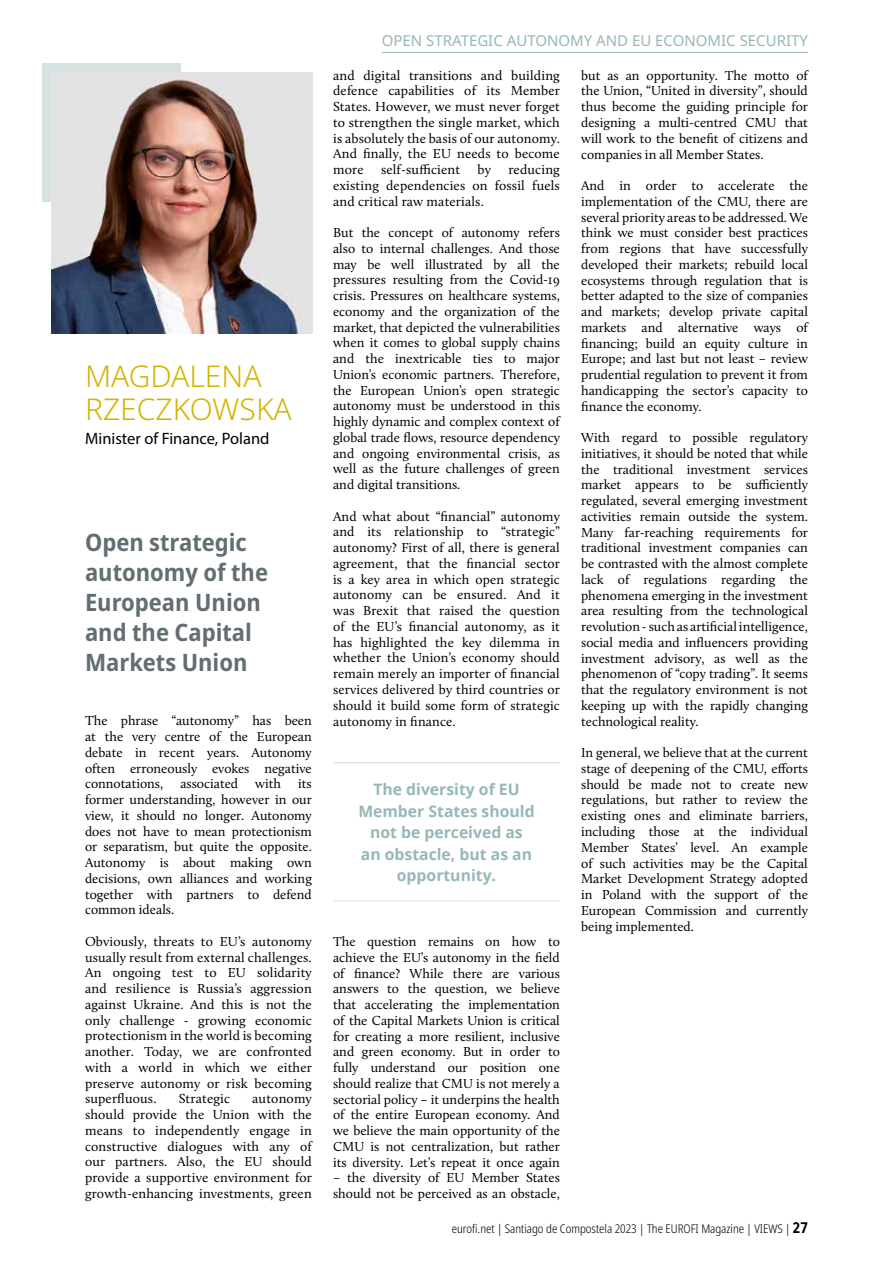
<style>
.page{position:relative;width:893px;height:1263px;background:#fff}
.page>*{position:absolute;margin:0;border:0;box-sizing:border-box;transform-origin:0 0}
.t1{font:300 30px/33px "Noto Sans";color:#d3b400}
.t2{font:700 semi-condensed 24px/30px "Noto Sans";color:#636e73}
.t3{font:16.5px "Myriad Pro";color:#000}
.t4{font:700 15.75px/21.6px "Noto Sans";color:#96b7b8;text-align:center}
.t5{font:15px "Noto Sans";color:#96b7b8}
.t6{font:13.5px/15.8px "Calluna";color:#000;text-align:justify}
.t7{font:300 condensed 12px "Noto Sans";color:#000}
.s1{font-weight:700;font-size:15px}
</style>
<div class="page">
<div style="left:43px;top:64px;width:138px;height:138px;background:#d6e1e2"></div>
<img style="left:51px;top:72px;width:262px;height:262px">
<hr style="left:333px;top:762px;width:227px;height:1px;background:#d6e1e2">
<hr style="left:333px;top:900px;width:227px;height:1px;background:#d6e1e2">
<hr style="left:382px;top:52px;width:426px;height:1px;background:#96b7b8">
<h1 class="t1" style="left:85px;top:360px;width:208px">MAGDALENA<br>RZECZKOWSKA</h1>
<p class="t3" style="left:85px;top:428px;width:186px">Minister of Finance, Poland</p>
<h2 class="t2" style="left:85px;top:527px;width:184px">Open strategic autonomy of the<br>European Union and the Capital<br>Markets Union</h2>
<p class="t6" style="left:85px;top:713px;width:228px">The phrase “autonomy” has been at the very centre of the European debate in recent years. Autonomy often erroneously evokes negative connotations,</p>
<p class="t6" style="left:180px;top:776px;width:59px">associated</p>
<p class="t6" style="left:255px;top:776px;width:27px">with</p>
<p class="t6" style="left:85px;top:776px;width:228px;text-indent:213px">its former understanding, however in our view, it should no longer. Autonomy does not have to mean protectionism or separatism, but quite the opposite.<br>Autonomy is about making own decisions, own alliances and working together with partners to defend common ideals.</p>
<p class="t6" style="left:85px;top:933px;width:228px">Obviously, threats to EU’s autonomy usually result from external challenges.<br>An ongoing test to EU solidarity and resilience is Russia’s aggression against Ukraine. And this is not the only challenge - growing economic protectionism in the world is becoming another. Today, we are confronted with a world in which we either preserve autonomy or risk becoming superfluous.</p>
<p class="t6" style="left:179px;top:1091px;width:53px">Strategic</p>
<p class="t6" style="left:85px;top:1091px;width:228px;text-indent:167px">autonomy should provide the Union with the means to independently engage in constructive dialogues with any of our partners. Also, the EU should provide a supportive environment for growth-enhancing investments, green</p>
<p class="t5" style="left:382px;top:30px;width:428px">OPEN STRATEGIC AUTONOMY AND EU ECONOMIC SECURITY</p>
<p class="t6" style="left:333px;top:67px;width:228px">and digital transitions and building defence capabilities of its Member States. However, we must never forget to strengthen the single market, which is absolutely the basis of our autonomy.<br>And finally, the EU needs to become more</p>
<p class="t6" style="left:333px;top:162px;width:228px;text-indent:175px">reducing existing dependencies on fossil fuels and critical raw materials.</p>
<p class="t6" style="left:333px;top:225px;width:228px">But the concept of autonomy refers also to internal challenges. And those may be well illustrated by all the pressures resulting from the Covid-19 crisis. Pressures on healthcare systems, economy and the organization of the market, that depicted the vulnerabilities when it comes to global supply chains and the inextricable ties to major Union’s economic partners. Therefore, the European Union’s open strategic autonomy must be understood in this highly dynamic and complex context of global trade flows, resource dependency and ongoing environmental crisis, as well as the future challenges of green and digital transitions.</p>
<p class="t6" style="left:333px;top:508px;width:228px">And what about “financial” autonomy and its relationship to “strategic” autonomy? First of all, there is general agreement, that the financial sector is a key area in which open strategic autonomy can be ensured. And it was Brexit that raised the question of the EU’s financial autonomy, as it has highlighted the key dilemma in whether the Union’s economy should remain merely an importer of financial services delivered by third countries or should it build some form of strategic autonomy in finance.</p>
<p class="t6" style="left:381px;top:162px;width:81px">self-sufficient</p>
<p class="t6" style="left:478px;top:162px;width:15px">by</p>
<p class="t4" style="left:358px;top:779px;width:178px">The diversity of EU<br>Member States should not be perceived as an obstacle, but as an opportunity.</p>
<p class="t6" style="left:333px;top:933px;width:228px">The question remains on how to achieve the EU’s autonomy in the field of finance? While there are various answers to the question, we believe that accelerating the implementation of the Capital Markets Union is critical for creating a more resilient, inclusive and green economy. But in order to fully understand our position one should realize that CMU is not merely a sectorial policy – it underpins the health of the entire European economy. And we believe the main opportunity of the CMU is not centralization, but rather its diversity. Let’s repeat it once again</p>
<p class="t6" style="left:333px;top:1170px;width:228px">– the diversity of EU Member States should not be perceived as an obstacle,</p>
<p class="t6" style="left:581px;top:67px;width:228px">but as an opportunity. The motto of the Union, “United in diversity”, should thus become the guiding principle for designing a multi-centred CMU that will work to the benefit of citizens and companies in all Member States.</p>
<p class="t6" style="left:581px;top:177px;width:228px">And in order to accelerate the implementation of the CMU, there are several priority areas to be addressed. We think we must consider best practices from regions that have successfully developed their markets; rebuild local ecosystems through regulation that is better adapted to the size of companies and markets; develop private capital markets and alternative ways of financing; build an equity culture in Europe; and last but not least – review prudential regulation to prevent it from handicapping the sector’s capacity to finance the economy.</p>
<p class="t6" style="left:581px;top:430px;width:228px">With regard to possible regulatory initiatives, it should be noted that while the traditional investment services market appears to be sufficiently regulated, several emerging investment activities remain outside the system.<br>Many far-reaching requirements for traditional investment companies can be contrasted with the almost complete lack of regulations regarding the phenomena emerging in the investment area resulting from the technological revolution - such as artificial intelligence, social media and influencers providing investment advisory, as well as the phenomenon of “copy trading”. It seems that the regulatory environment is not keeping up with the rapidly changing technological reality.</p>
<p class="t6" style="left:581px;top:745px;width:228px">In general, we believe that at the current stage of deepening of the CMU, efforts should be made not to create new regulations, but rather to review the existing ones and eliminate barriers, including those at the individual Member States’ level. An example of such activities may be the Capital Market Development Strategy adopted in Poland with the support of the European Commission and currently being implemented.</p>
<p class="t7" style="left:452px;top:1220px;width:358px">eurofi.net | Santiago de Compostela 2023 | The EUROFI Magazine | VIEWS | <span class="s1">27</span></p>
</div>
